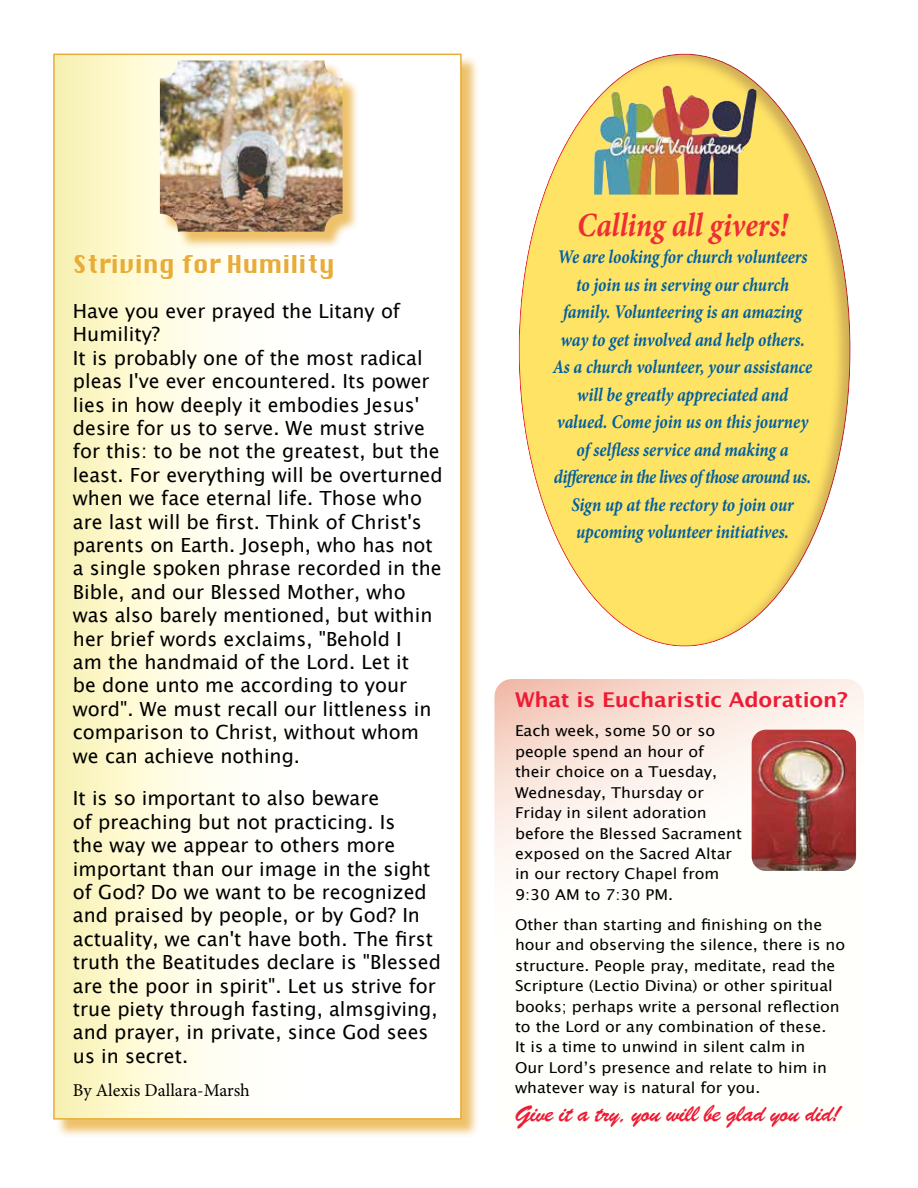
<style>
.page{position:relative;width:918px;height:1188px;background:#fff}
.page>*{position:absolute;margin:0;border:0;box-sizing:border-box;transform-origin:0 0}
.t1{font:italic 700 33.9px "Minion Pro";color:#ee2d34;scale:.87 1}
.t2{font:24px "Krungthep";color:#e9ac39}
.t3{font:23.1px "Brush Script BT";letter-spacing:-.02em;color:#ed1b33;scale:1.06 1}
.t4{font:700 20.4px "Lucida Grande";letter-spacing:-.01em;color:#ed1b33;scale:1.06 1}
.t5{font:19.5px/23.4px "Lucida Grande";color:#000}
.t6{font:italic 700 19.35px/27.5px "Minion Pro";letter-spacing:-.005em;color:#0060a2;text-align:center;scale:.87 1}
.t7{font:18px "Minion Pro";color:#000}
.t8{font:15px/20.4px "Lucida Grande";color:#000;scale:1.06 1}
</style>
<div class="page">
<div style="left:55px;top:56px;width:425px;height:1082px;background:#e9ac39;opacity:.75"></div>
<svg style="left:55px;top:56px;width:405px;height:1062px"></svg>
<div style="left:518px;top:53px;width:333px;height:594px;background:#bfb0d1;opacity:.75"></div>
<img style="left:594px;top:86px;width:163px;height:109px">
<svg style="left:494px;top:679px;width:370px;height:197px"></svg>
<img style="left:752px;top:730px;width:104px;height:141px">
<div style="left:162px;top:63px;width:198px;height:186px;background:#e9ac39;opacity:.75"></div>
<img style="left:160px;top:60px;width:183px;height:172px">
<p class="t2" style="left:73px;top:251px;width:263px">Striving for Humility</p>
<p class="t5" style="left:73px;top:299px;width:371px">Have you ever prayed the Litany of Humility?<br>It is probably one of the most radical pleas I've ever encountered. Its power lies in how deeply it embodies Jesus' desire for us to serve. We must strive for this: to be not the greatest, but the least. For everything will be overturned when we face eternal life. Those who are last will be first. Think of Christ's parents on Earth. Joseph, who has not a single spoken phrase recorded in the Bible, and our Blessed Mother, who was also barely mentioned, but within her brief words exclaims, "Behold I<br>am the handmaid of the Lord. Let it<br>be done unto me according to your word". We must recall our littleness in comparison to Christ, without whom we can achieve nothing.</p>
<p class="t5" style="left:73px;top:787px;width:370px">It is so important to also beware<br>of preaching but not practicing. Is<br>the way we appear to others more important than our image in the sight of God? Do we want to be recognized and praised by people, or by God? In actuality, we can't have both. The first truth the Beatitudes declare is "Blessed are the poor in spirit". Let us strive for true piety through fasting, almsgiving, and prayer, in private, since God sees us in secret.</p>
<p class="t7" style="left:73px;top:1079px;width:178px">By Alexis Dallara-Marsh</p>
<h1 class="t1" style="left:577px;top:201px;width:244px">Calling all givers!</h1>
<p class="t6" style="left:553px;top:243px;width:300px">We are looking for church volunteers to join us in serving our church family. Volunteering is an amazing way to get involved and help others.<br>As a church volunteer, your assistance will be greatly appreciated and valued. Come join us on this journey of selfless service and making a difference in the lives of those around us.<br>Sign up at the rectory to join our upcoming volunteer initiatives.</p>
<p class="t4" style="left:515px;top:683px;width:316px">What is Eucharistic Adoration?</p>
<p class="t8" style="left:515px;top:721px;width:216px">Each week, some 50 or so people spend an hour of their choice on a Tuesday,<br>Wednesday, Thursday or<br>Friday in silent adoration before the Blessed Sacrament exposed on the Sacred Altar in our rectory Chapel from<br>9:30 AM to 7:30 PM.</p>
<p class="t8" style="left:515px;top:914px;width:313px">Other than starting and finishing on the hour and observing the silence, there is no structure. People pray, meditate, read the Scripture (Lectio Divina) or other spiritual books; perhaps write a personal reflection to the Lord or any combination of these.<br>It is a time to unwind in silent calm in<br>Our Lord’s presence and relate to him in whatever way is natural for you.</p>
<p class="t3" style="left:515px;top:1100px;width:308px">Give it a try, you will be glad you did!</p>
</div>
